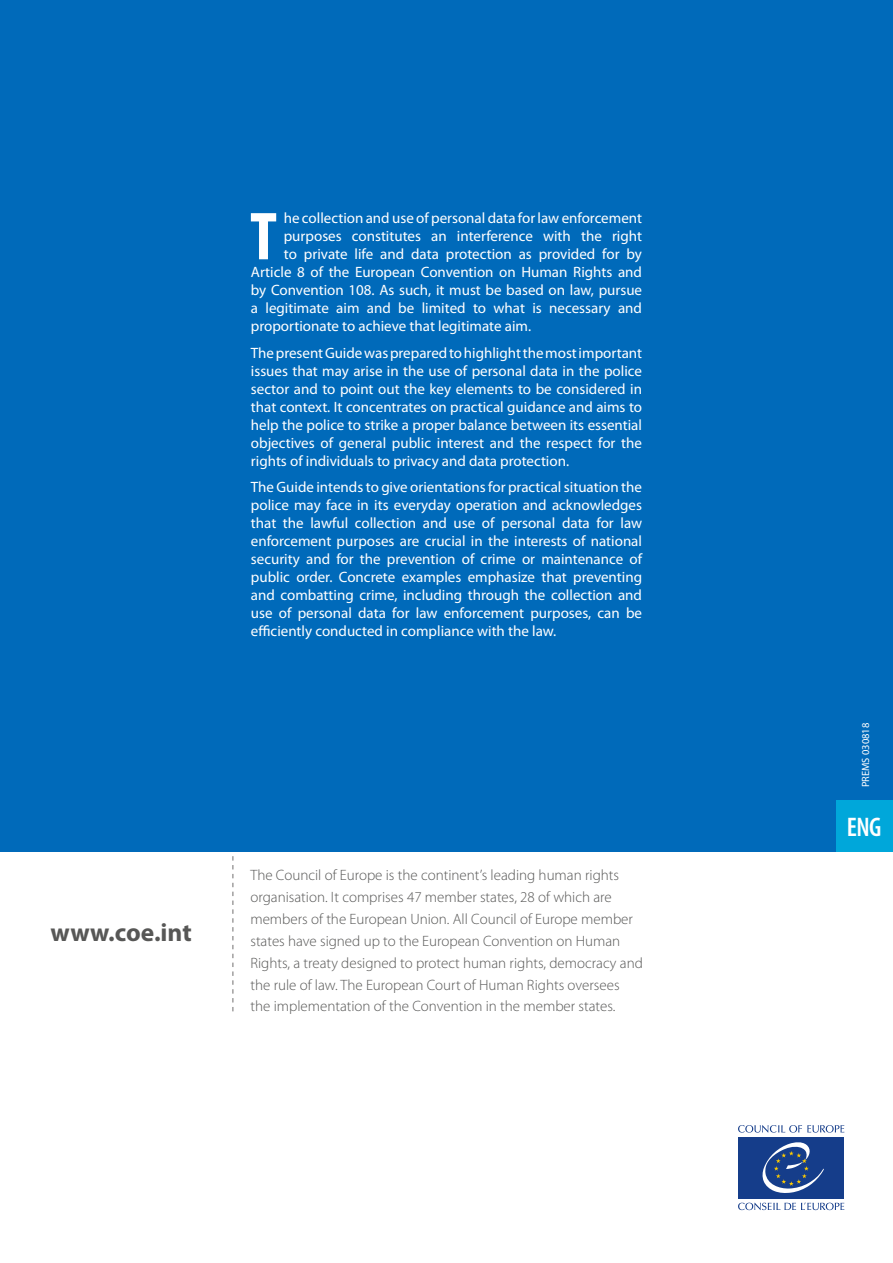
<style>
.page{position:relative;width:893px;height:1263px;background:#fff}
.page>*{position:absolute;margin:0;border:0;box-sizing:border-box;transform-origin:0 0}
.t1{font:700 condensed 68.4px "Myriad Pro";color:#fff}
.t2{font:600 condensed 27px "Myriad Pro";color:#fff}
.t3{font:700 25.5px "Myriad Pro";color:#575756}
.t4{font:15px/18px "Myriad Pro";color:#fff;text-align:justify}
.t5{font:300 15px/21.9px "Myriad Pro";color:#575756}
.t6{font:10.5px "Myriad Pro";color:#fff}
</style>
<div class="page">
<div style="left:0;top:0;width:893px;height:852px;background:#006aba"></div>
<svg style="left:738px;top:1125px;width:106px;height:7px"></svg>
<svg style="left:738px;top:1202px;width:106px;height:8px"></svg>
<div style="left:739px;top:1137px;width:105px;height:61px;background:#153d8a"></div>
<svg style="left:762px;top:1142px;width:62px;height:51px"></svg>
<svg style="left:233px;top:856px;width:1px;height:155px"></svg>
<div style="left:836px;top:800px;width:56px;height:52px;background:#00a7da"></div>
<h1 class="t1" style="left:250px;top:194px;width:28px">T</h1>
<p class="t4" style="left:284px;top:209px;width:360px">he collection and use of personal data for law enforcement</p>
<p class="t4" style="left:284px;top:227px;width:360px">purposes constitutes an interference with the right</p>
<p class="t4" style="left:284px;top:245px;width:360px">to private life and data protection as provided for by</p>
<p class="t4" style="left:251px;top:263px;width:393px">Article 8 of the European Convention on Human Rights and</p>
<p class="t4" style="left:251px;top:281px;width:393px">by Convention 108. As such, it must be based on law, pursue</p>
<p class="t4" style="left:251px;top:299px;width:393px">a legitimate aim and be limited to what is necessary and</p>
<p class="t4" style="left:251px;top:317px;width:282px">proportionate to achieve that legitimate aim.</p>
<p class="t4" style="left:251px;top:343px;width:393px">The present Guide was prepared to highlight the most important issues that may arise in the use of personal data in the police sector and to point out the key elements to be considered in that context. It concentrates on practical guidance and aims to help the police to strike a proper balance between its essential objectives of general public interest and the respect for the rights of individuals to privacy and data protection.</p>
<p class="t4" style="left:251px;top:478px;width:393px">The Guide intends to give orientations for practical situation the police may face in its everyday operation and acknowledges that the lawful collection and use of personal data for law enforcement purposes are crucial in the interests of national security and for the prevention of crime or maintenance of public order. Concrete examples emphasize that preventing and combatting crime, including through the collection and use of personal data for law enforcement purposes, can be efficiently conducted in compliance with the law.</p>
<h3 class="t3" style="left:50px;top:916px;width:143px">www.coe.int</h3>
<p class="t5" style="left:250px;top:864px;width:394px">The Council of Europe is the continent’s leading human rights organisation. It comprises 47 member states, 28 of which are members of the European Union. All Council of Europe member states have signed up to the European Convention on Human Rights, a treaty designed to protect human rights, democracy and the rule of law. The European Court of Human Rights oversees the implementation of the Convention in the member states.</p>
<p class="t6" style="left:859px;top:787px;width:66px;rotate:-90deg">PREMS 030818</p>
<h2 class="t2" style="left:847px;top:811px;width:36px">ENG</h2>
</div>
